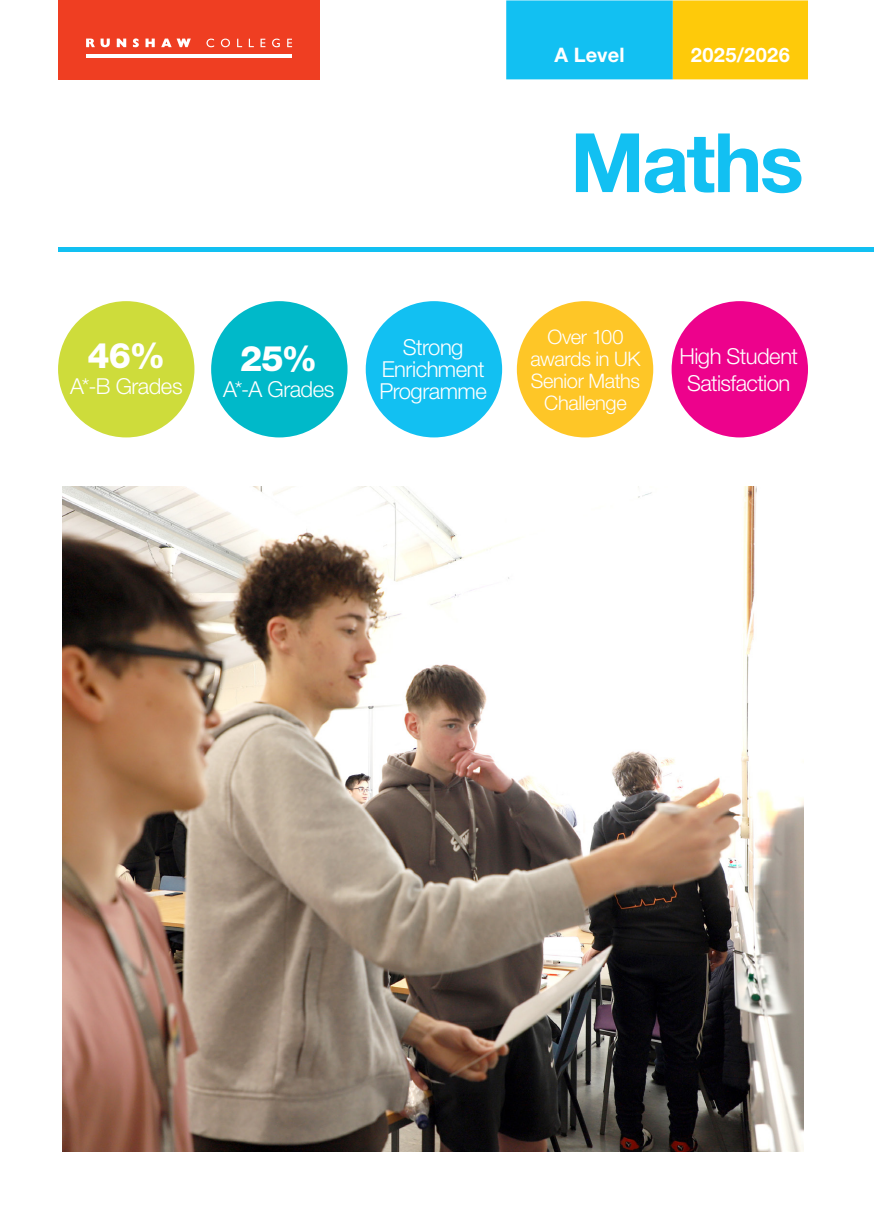
<style>
.page{position:relative;width:874px;height:1225px;background:#fff}
.page>*{position:absolute;margin:0;border:0;box-sizing:border-box;transform-origin:0 0}
.t1{font:700 82px "Helvetica Neue LT Pro";letter-spacing:-.03em;color:#12c0f2}
.t2{font:800 35.2px "Helvetica Neue LT Pro";color:#fff}
.t3{font:300 22px/22px "Helvetica Neue LT Pro";letter-spacing:-.025em;color:#fff;text-align:center}
.t4{font:300 20px/22px "Helvetica Neue LT Pro";letter-spacing:-.02em;color:#fff;text-align:center}
.t5{font:700 20px "Helvetica Neue LT Pro";letter-spacing:.02em;color:#fff}
</style>
<div class="page">
<div style="left:58px;top:0;width:262px;height:79px;background:#ef3e22"></div>
<svg style="left:506px;top:0;width:301px;height:79px"></svg>
<div style="left:58px;top:301px;width:136px;height:136px;background:#cedc3b;border-radius:50%"></div>
<div style="left:211px;top:301px;width:136px;height:136px;background:#00b9c9;border-radius:50%"></div>
<div style="left:365px;top:301px;width:137px;height:136px;background:#12c0f2;border-radius:50%"></div>
<div style="left:516px;top:301px;width:137px;height:136px;background:#fec627;border-radius:50%"></div>
<div style="left:671px;top:301px;width:136px;height:136px;background:#ed028c;border-radius:50%"></div>
<div style="left:58px;top:247px;width:815px;height:5px;background:#12c0f2"></div>
<img style="left:62px;top:487px;width:741px;height:664px">
<hr style="left:86px;top:54px;width:206px;height:4px;background:#fff">
<svg style="left:86px;top:39px;width:24px;height:8px"></svg>
<svg style="left:117px;top:39px;width:9px;height:8px"></svg>
<svg style="left:133px;top:38px;width:6px;height:9px"></svg>
<svg style="left:145px;top:39px;width:10px;height:8px"></svg>
<svg style="left:161px;top:39px;width:30px;height:8px"></svg>
<svg style="left:206px;top:39px;width:8px;height:8px"></svg>
<svg style="left:221px;top:39px;width:9px;height:8px"></svg>
<svg style="left:237px;top:39px;width:5px;height:8px"></svg>
<svg style="left:249px;top:39px;width:5px;height:8px"></svg>
<svg style="left:260px;top:39px;width:5px;height:8px"></svg>
<svg style="left:272px;top:39px;width:8px;height:8px"></svg>
<svg style="left:287px;top:39px;width:5px;height:8px"></svg>
<p class="t5" style="left:554px;top:43px;width:72px">A Level</p>
<p class="t5" style="left:690px;top:43px;width:101px">2025/2026</p>
<p class="t1" style="left:570px;top:112px;width:235px">Maths</p>
<p class="t2" style="left:87px;top:334px;width:79px">46%</p>
<p class="t3" style="left:70px;top:375px;width:114px">A*-B Grades</p>
<p class="t2" style="left:240px;top:337px;width:78px">25%</p>
<p class="t3" style="left:223px;top:378px;width:113px">A*-A Grades</p>
<p class="t3" style="left:379px;top:336px;width:109px">Strong<br>Enrichment<br>Programme</p>
<p class="t4" style="left:530px;top:325px;width:111px">Over 100 awards in UK<br>Senior Maths<br>Challenge</p>
<p class="t3" style="left:679px;top:343px;width:120px;line-height:26.4px">High Student<br>Satisfaction</p>
</div>
